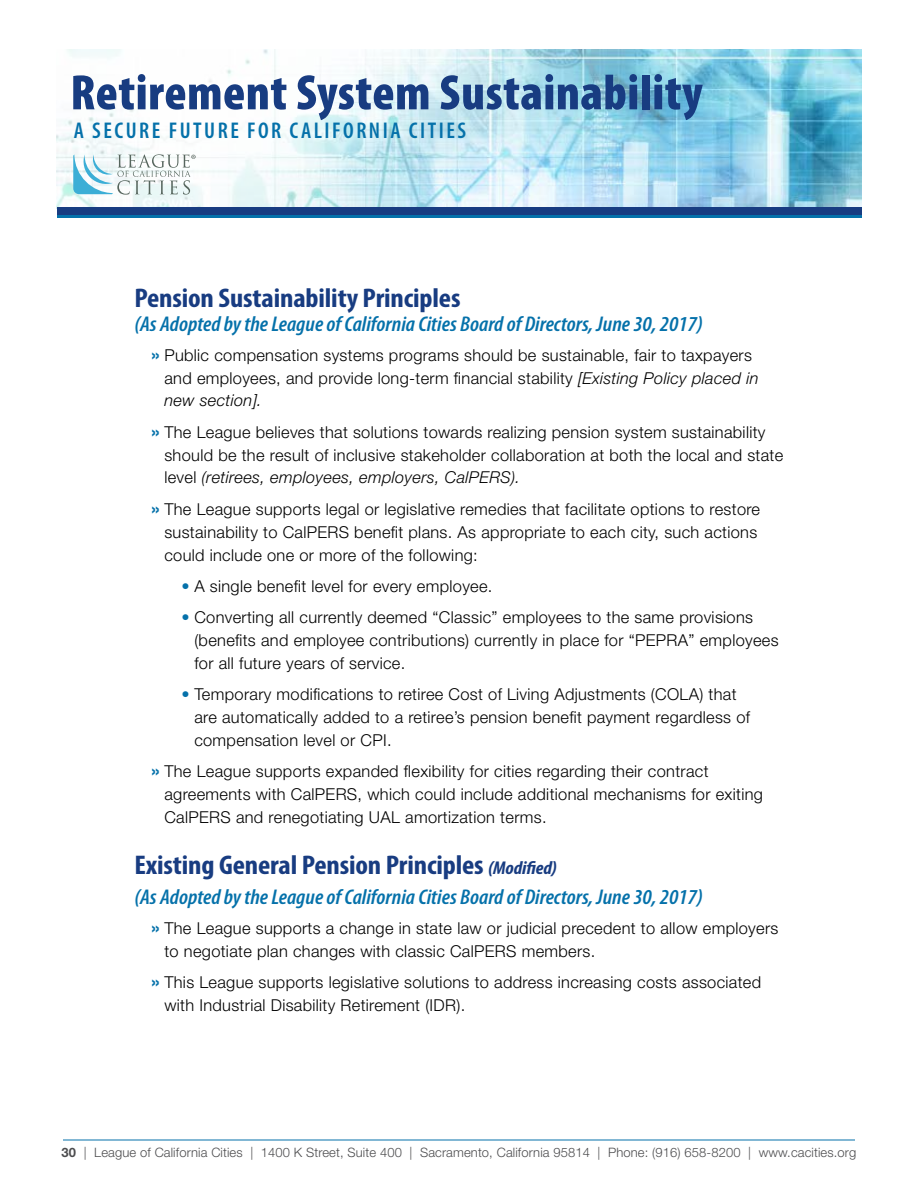
<style>
.page{position:relative;width:918px;height:1188px;background:#fff}
.page>*{position:absolute;margin:0;border:0;box-sizing:border-box;transform-origin:0 0}
.t1{font:900 condensed 50.1px "Myriad Pro";letter-spacing:.01em;color:#183c81}
.t2{font:700 condensed 27.15px "Myriad Pro";letter-spacing:-.005em;color:#183c81;scale:1.08 1}
.t3{font:600 condensed 22.8px "Myriad Pro";letter-spacing:.11em;color:#0571aa}
.t4{font:italic 600 condensed 21.45px "Myriad Pro";color:#0571aa;scale:1.06 1}
.t5{font:300 16.35px/22.8px "Helvetica Neue LT Std";letter-spacing:.02em;color:#000}
.t6{font:300 12.9px "Helvetica Neue LT Std";letter-spacing:.01em;color:#4d4d4f}
.s1{font-weight:700;font-size:18.6px;color:#0571aa}
.s2{font-style:italic}
.s3{font-weight:700;color:#0571aa}
.s4{font-style:italic;font-size:18.6px}
.s5{font-weight:700}
</style>
<div class="page">
<hr style="left:63px;top:1140px;width:792px;height:1px;background:#0571aa">
<div style="left:57px;top:209px;width:804px;height:8px;background:#0571aa"></div>
<img style="left:57px;top:50px;width:804px;height:157px">
<div style="left:57px;top:207px;width:804px;height:8px;background:#183c81"></div>
<svg style="left:73px;top:154px;width:123px;height:41px"></svg>
<h1 class="t1" style="left:70px;top:65px;width:634px">Retirement System Sustainability</h1>
<h3 class="t3" style="left:74px;top:116px;width:394px">A SECURE FUTURE FOR CALIFORNIA CITIES</h3>
<h2 class="t2" style="left:134px;top:281px;width:303px">Pension Sustainability Principles</h2>
<h3 class="t4" style="left:134px;top:312px;width:538px">(As Adopted by the League of California Cities Board of Directors, June 30, 2017)</h3>
<p class="t5" style="left:164px;top:343px;width:596px;text-indent:-13px"><span class="s1">»</span> Public compensation systems programs should be sustainable, fair to taxpayers and employees, and provide long-term financial stability <span class="s2">[Existing Policy placed in new section].</span></p>
<p class="t5" style="left:164px;top:420px;width:620px;text-indent:-13px"><span class="s1">»</span> The League believes that solutions towards realizing pension system sustainability should be the result of inclusive stakeholder collaboration at both the local and state level <span class="s2">(retirees, employees, employers, CalPERS).</span></p>
<p class="t5" style="left:164px;top:497px;width:597px;text-indent:-13px"><span class="s1">»</span> The League supports legal or legislative remedies that facilitate options to restore sustainability to CalPERS benefit plans. As appropriate to each city, such actions could include one or more of the following:</p>
<p class="t5" style="left:182px;top:574px;width:313px"><span class="s3">•</span> A single benefit level for every employee.</p>
<p class="t5" style="left:194px;top:606px;width:586px;text-indent:-13px"><span class="s3">•</span> Converting all currently deemed “Classic” employees to the same provisions (benefits and employee contributions) currently in place for “PEPRA” employees for all future years of service.</p>
<p class="t5" style="left:194px;top:683px;width:557px;text-indent:-13px"><span class="s3">•</span> Temporary modifications to retiree Cost of Living Adjustments (COLA) that are automatically added to a retiree’s pension benefit payment regardless of compensation level or CPI.</p>
<p class="t5" style="left:164px;top:760px;width:600px;text-indent:-13px"><span class="s1">»</span> The League supports expanded flexibility for cities regarding their contract agreements with CalPERS, which could include additional mechanisms for exiting<br>CalPERS and renegotiating UAL amortization terms.</p>
<h2 class="t2" style="left:134px;top:848px;width:393px">Existing General Pension Principles <span class="s4">(Modified)</span></h2>
<h3 class="t4" style="left:134px;top:886px;width:538px">(As Adopted by the League of California Cities Board of Directors, June 30, 2017)</h3>
<p class="t5" style="left:164px;top:917px;width:615px;text-indent:-13px"><span class="s1">»</span> The League supports a change in state law or judicial precedent to allow employers to negotiate plan changes with classic CalPERS members.</p>
<p class="t5" style="left:164px;top:971px;width:598px;text-indent:-13px"><span class="s1">»</span> This League supports legislative solutions to address increasing costs associated with Industrial Disability Retirement (IDR).</p>
<p class="t6" style="left:62px;top:1144px;width:796px"><span class="s5">30</span> | League of California Cities | 1400 K Street, Suite 400 | Sacramento, California 95814 | Phone: (916) 658-8200 | www.cacities.org</p>
</div>
